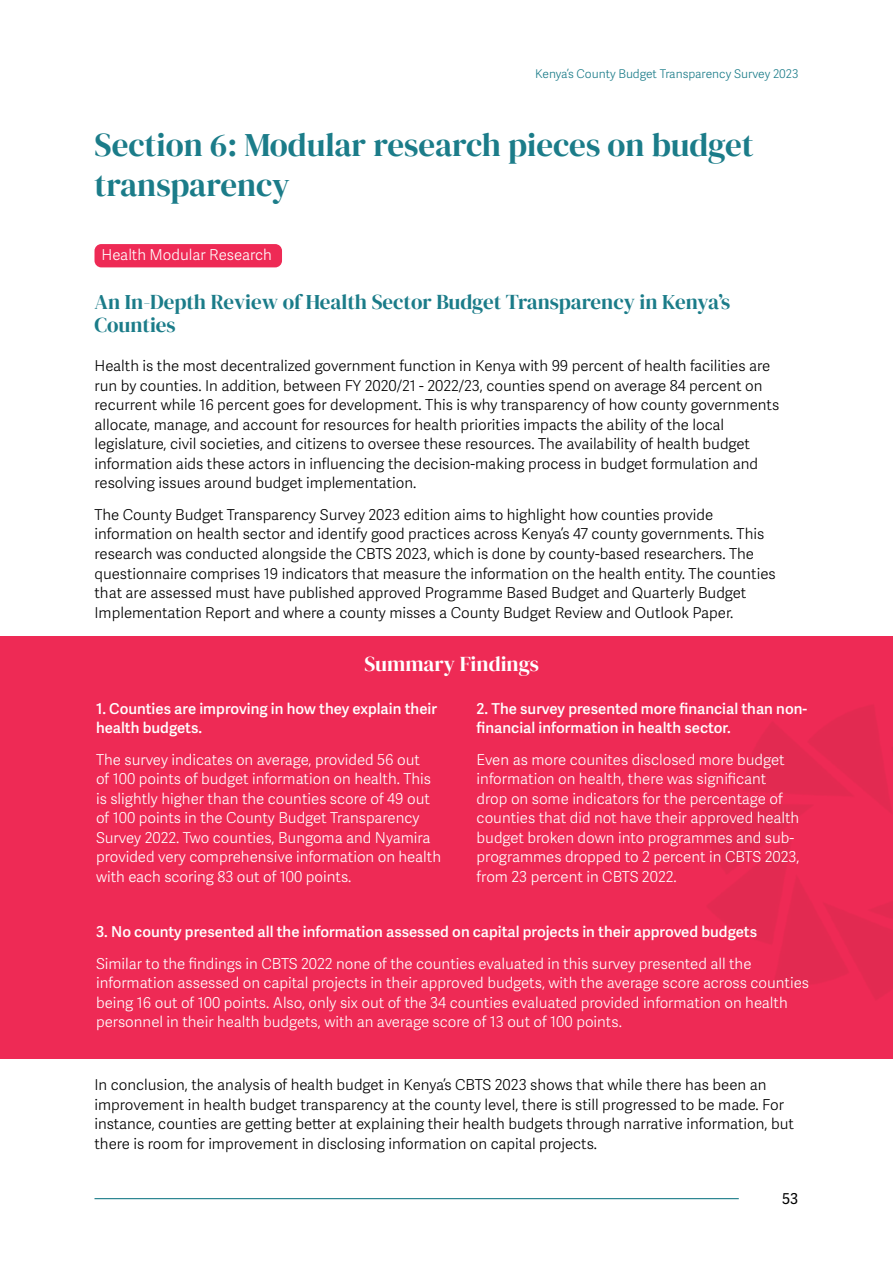
<style>
.page{position:relative;width:893px;height:1263px;background:#fff}
.page>*{position:absolute;margin:0;border:0;box-sizing:border-box;transform-origin:0 0}
.t1{font:33px/40.5px "DM Serif Display";color:#1b7c89}
.t2{font:21px/22.6px "DM Serif Display";color:#1b7c89}
.t3{font:21px "DM Serif Display";color:#fff}
.t4{font:300 15px/19.5px "Adelle Sans";color:#000}
.t5{font:300 15px/19.5px "Adelle Sans";color:#fff}
.t6{font:600 15px/19.5px "Adelle Sans";color:#fff}
.t7{font:15px "Adelle Sans";color:#000}
.t8{font:300 12px "Adelle Sans";color:#1b7c89}
</style>
<div class="page">
<hr style="left:94px;top:1198px;width:645px;height:1px;background:#1b7c89">
<div style="left:94px;top:244px;width:188px;height:23px;background:#ee2a55;border-radius:7px"></div>
<div style="left:0;top:636px;width:893px;height:423px;background:#ee2a55"></div>
<p class="t8" style="left:535px;top:67px;width:265px">Kenya’s County Budget Transparency Survey 2023</p>
<h1 class="t1" style="left:94px;top:125px;width:661px">Section 6: Modular research pieces on budget transparency</h1>
<p class="t5" style="left:102px;top:245px;width:172px">Health Modular Research</p>
<h2 class="t2" style="left:94px;top:291px;width:637px">An In-Depth Review of Health Sector Budget Transparency in Kenya’s<br>Counties</h2>
<p class="t4" style="left:94px;top:357px;width:686px">Health is the most decentralized government function in Kenya with 99 percent of health facilities are run by counties. In addition, between FY 2020/21 - 2022/23, counties spend on average 84 percent on recurrent while 16 percent goes for development. This is why transparency of how county governments allocate, manage, and account for resources for health priorities impacts the ability of the local legislature, civil societies, and citizens to oversee these resources. The availability of health budget information aids these actors in influencing the decision-making process in budget formulation and resolving issues around budget implementation.</p>
<p class="t4" style="left:94px;top:505px;width:683px">The County Budget Transparency Survey 2023 edition aims to highlight how counties provide information on health sector and identify good practices across Kenya’s 47 county governments. This research was conducted alongside the CBTS 2023, which is done by county-based researchers. The questionnaire comprises 19 indicators that measure the information on the health entity. The counties that are assessed must have published approved Programme Based Budget and Quarterly Budget Implementation Report and where a county misses a County Budget Review and Outlook Paper.</p>
<h2 class="t3" style="left:364px;top:652px;width:176px">Summary Findings</h2>
<p class="t6" style="left:96px;top:699px;width:342px">1. Counties are improving in how they explain their health budgets.</p>
<p class="t5" style="left:96px;top:750px;width:347px">The survey indicates on average, provided 56 out<br>of 100 points of budget information on health. This is slightly higher than the counties score of 49 out of 100 points in the County Budget Transparency Survey 2022. Two counties, Bungoma and Nyamira provided very comprehensive information on health with each scoring 83 out of 100 points.</p>
<p class="t6" style="left:477px;top:699px;width:332px">2. The survey presented more financial than non&shy;financial information in health sector.</p>
<p class="t5" style="left:477px;top:750px;width:324px">Even as more counites disclosed more budget information on health, there was significant drop on some indicators for the percentage of counties that did not have their approved health budget broken down into programmes and sub&shy;programmes dropped to 2 percent in CBTS 2023, from 23 percent in CBTS 2022.</p>
<p class="t6" style="left:96px;top:922px;width:662px">3. No county presented all the information assessed on capital projects in their approved budgets</p>
<p class="t5" style="left:96px;top:954px;width:714px">Similar to the findings in CBTS 2022 none of the counties evaluated in this survey presented all the information assessed on capital projects in their approved budgets, with the average score across counties being 16 out of 100 points. Also, only six out of the 34 counties evaluated provided information on health personnel in their health budgets, with an average score of 13 out of 100 points.</p>
<p class="t4" style="left:94px;top:1075px;width:701px">In conclusion, the analysis of health budget in Kenya’s CBTS 2023 shows that while there has been an improvement in health budget transparency at the county level, there is still progressed to be made. For instance, counties are getting better at explaining their health budgets through narrative information, but there is room for improvement in disclosing information on capital projects.</p>
<p class="t7" style="left:782px;top:1190px;width:18px">53</p>
</div>
